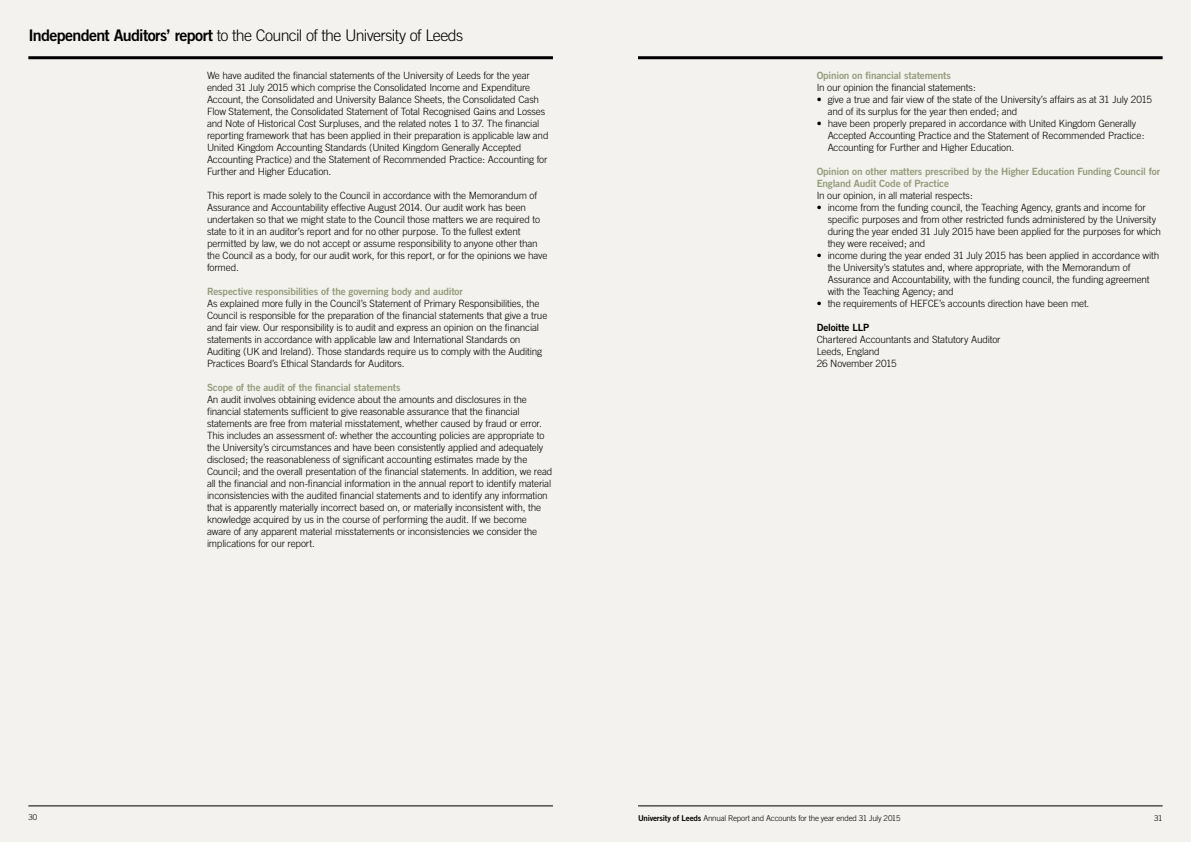
<style>
.page{position:relative;width:1191px;height:842px;background:#f4f2ef}
.page>*{position:absolute;margin:0;border:0;box-sizing:border-box;transform-origin:0 0}
.t1{font:300 16px "Trade Gothic";letter-spacing:-.04em;color:#000}
.t2{font:300 10px/12px "Trade Gothic";letter-spacing:-.015em;color:#000}
.t3{font:10px/12px "Trade Gothic Bold Two";letter-spacing:-.015em;color:#939c7a}
.t4{font:10px "Trade Gothic Bold Two";letter-spacing:-.02em;color:#000}
.t5{font:300 8px "Trade Gothic";letter-spacing:-.025em;color:#000}
.s1{font-family:"Trade Gothic Bold Two";font-weight:400}
</style>
<div class="page">
<hr style="left:28px;top:56px;width:525px;height:3px;background:#000">
<hr style="left:28px;top:805px;width:525px;height:1px;background:#000">
<hr style="left:638px;top:56px;width:524px;height:3px;background:#000">
<hr style="left:638px;top:805px;width:524px;height:1px;background:#000">
<h1 class="t1" style="left:28px;top:26px;width:436px"><span class="s1">Independent Auditors’ report</span> to the Council of the University of Leeds</h1>
<p class="t2" style="left:207px;top:69px;width:343px">We have audited the financial statements of the University of Leeds for the year ended 31 July 2015 which comprise the Consolidated Income and Expenditure Account, the Consolidated and University Balance Sheets, the Consolidated Cash Flow Statement, the Consolidated Statement of Total Recognised Gains and Losses and Note of Historical Cost Surpluses, and the related notes 1 to 37. The financial reporting framework that has been applied in their preparation is applicable law and United Kingdom Accounting Standards (United Kingdom Generally Accepted Accounting Practice) and the Statement of Recommended Practice: Accounting for Further and Higher Education.</p>
<p class="t2" style="left:207px;top:189px;width:342px">This report is made solely to the Council in accordance with the Memorandum of Assurance and Accountability effective August 2014. Our audit work has been undertaken so that we might state to the Council those matters we are required to state to it in an auditor’s report and for no other purpose. To the fullest extent permitted by law, we do not accept or assume responsibility to anyone other than the Council as a body, for our audit work, for this report, or for the opinions we have formed.</p>
<h2 class="t3" style="left:207px;top:285px;width:257px">Respective responsibilities of the governing body and auditor</h2>
<p class="t2" style="left:207px;top:297px;width:342px">As explained more fully in the Council’s Statement of Primary Responsibilities, the Council is responsible for the preparation of the financial statements that give a true and fair view. Our responsibility is to audit and express an opinion on the financial statements in accordance with applicable law and International Standards on Auditing (UK and Ireland). Those standards require us to comply with the Auditing Practices Board’s Ethical Standards for Auditors.</p>
<h2 class="t3" style="left:207px;top:381px;width:195px">Scope of the audit of the financial statements</h2>
<p class="t2" style="left:207px;top:393px;width:347px">An audit involves obtaining evidence about the amounts and disclosures in the financial statements sufficient to give reasonable assurance that the financial statements are free from material misstatement, whether caused by fraud or error.<br>This includes an assessment of: whether the accounting policies are appropriate to the University’s circumstances and have been consistently applied and adequately disclosed; the reasonableness of significant accounting estimates made by the Council; and the overall presentation of the financial statements. In addition, we read all the financial and non-financial information in the annual report to identify material inconsistencies with the audited financial statements and to identify any information that is apparently materially incorrect based on, or materially inconsistent with, the knowledge acquired by us in the course of performing the audit. If we become aware of any apparent material misstatements or inconsistencies we consider the implications for our report.</p>
<h2 class="t3" style="left:816px;top:69px;width:136px">Opinion on financial statements</h2>
<p class="t2" style="left:816px;top:81px;width:161px">In our opinion the financial statements:</p>
<p class="t2" style="left:827px;top:93px;width:326px;text-indent:-11px">• give a true and fair view of the state of the University’s affairs as at 31 July 2015 and of its surplus for the year then ended; and</p>
<p class="t2" style="left:827px;top:117px;width:318px;text-indent:-11px">• have been properly prepared in accordance with United Kingdom Generally<br>Accepted Accounting Practice and the Statement of Recommended Practice:<br>Accounting for Further and Higher Education.</p>
<h2 class="t3" style="left:816px;top:165px;width:345px">Opinion on other matters prescribed by the Higher Education Funding Council for<br>England Audit Code of Practice</h2>
<p class="t2" style="left:816px;top:189px;width:158px">In our opinion, in all material respects:</p>
<p class="t2" style="left:827px;top:201px;width:335px;text-indent:-11px">• income from the funding council, the Teaching Agency, grants and income for specific purposes and from other restricted funds administered by the University during the year ended 31 July 2015 have been applied for the purposes for which they were received; and</p>
<p class="t2" style="left:827px;top:249px;width:333px;text-indent:-11px">• income during the year ended 31 July 2015 has been applied in accordance with the University’s statutes and, where appropriate, with the Memorandum of Assurance and Accountability, with the funding council, the funding agreement with the Teaching Agency; and</p>
<p class="t2" style="left:816px;top:297px;width:274px">• the requirements of HEFCE’s accounts direction have been met.</p>
<h2 class="t4" style="left:816px;top:321px;width:54px">Deloitte LLP</h2>
<p class="t2" style="left:816px;top:333px;width:185px">Chartered Accountants and Statutory Auditor<br>Leeds, England<br>26 November 2015</p>
<p class="t5" style="left:28px;top:812px;width:10px">30</p>
<p class="t5" style="left:638px;top:813px;width:264px"><span class="s1">University of Leeds</span> Annual Report and Accounts for the year ended 31 July 2015</p>
<p class="t5" style="left:1154px;top:813px;width:10px">31</p>
</div>
